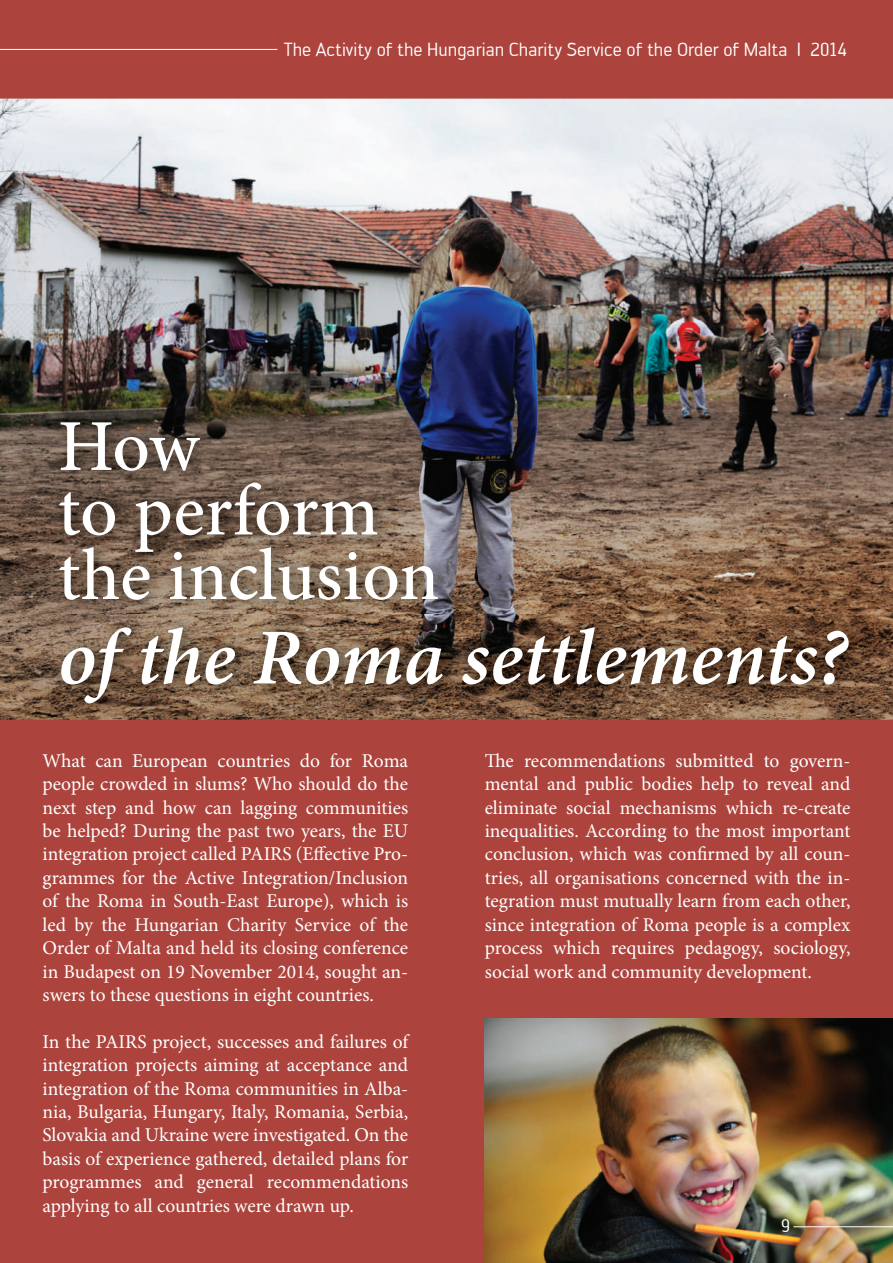
<style>
.page{position:relative;width:893px;height:1263px;background:#ac443d}
.page>*{position:absolute;margin:0;border:0;box-sizing:border-box;transform-origin:0 0}
.t1{font:italic 600 79.65px "Minion Pro";color:#fff}
.t2{font:500 73.2px/64.5px "Minion Pro";letter-spacing:-.005em;color:#fff}
.t3{font:19.5px/23.4px "Minion Pro";color:#fff;text-align:justify}
.t4{font:18.6px "Engel Regular M1 arculat";color:#fff}
.t5{font:18px "Engel Regular M1 arculat";color:#fff}
</style>
<div class="page">
<img style="left:0;top:99px;width:893px;height:621px">
<img style="left:484px;top:1019px;width:409px;height:244px">
<hr style="left:793px;top:1226px;width:100px;height:1px;background:#fff">
<img style="left:51px;top:408px;width:404px;height:205px">
<img style="left:52px;top:614px;width:815px;height:103px">
<hr style="left:0;top:49px;width:277px;height:1px;background:#fff">
<p class="t4" style="left:284px;top:39px;width:564px">The Activity of the Hungarian Charity Service of the Order of Malta I 2014</p>
<h2 class="t2" style="left:58px;top:414px;width:383px">How<br>to perform the inclusion</h2>
<h1 class="t1" style="left:58px;top:602px;width:791px">of the Roma settlements?</h1>
<p class="t3" style="left:43px;top:749px;width:367px">What can European countries do for Roma people crowded in slums? Who should do the next step and how can lagging communities be helped? During the past two years, the EU integration project called PAIRS (Effective Pro&shy;grammes for the Active Integration/Inclusion of the Roma in South-East Europe), which is led by the Hungarian Charity Service of the Order of Malta and held its closing conference in Budapest on 19 November 2014, sought an&shy;swers to these questions in eight countries.</p>
<p class="t3" style="left:43px;top:1030px;width:367px">In the PAIRS project, successes and failures of integration projects aiming at acceptance and integration of the Roma communities in Alba&shy;nia, Bulgaria, Hungary, Italy, Romania, Serbia, Slovakia and Ukraine were investigated. On the basis of experience gathered, detailed plans for programmes and general recommendations applying to all countries were drawn up.</p>
<p class="t3" style="left:485px;top:749px;width:367px">The recommendations submitted to govern&shy;mental and public bodies help to reveal and eliminate social mechanisms which re-create inequalities. According to the most important conclusion, which was confirmed by all coun&shy;tries, all organisations concerned with the in&shy;tegration must mutually learn from each other, since integration of Roma people is a complex process which requires pedagogy, sociology, social work and community development.</p>
<p class="t5" style="left:781px;top:1215px;width:11px">9</p>
</div>
